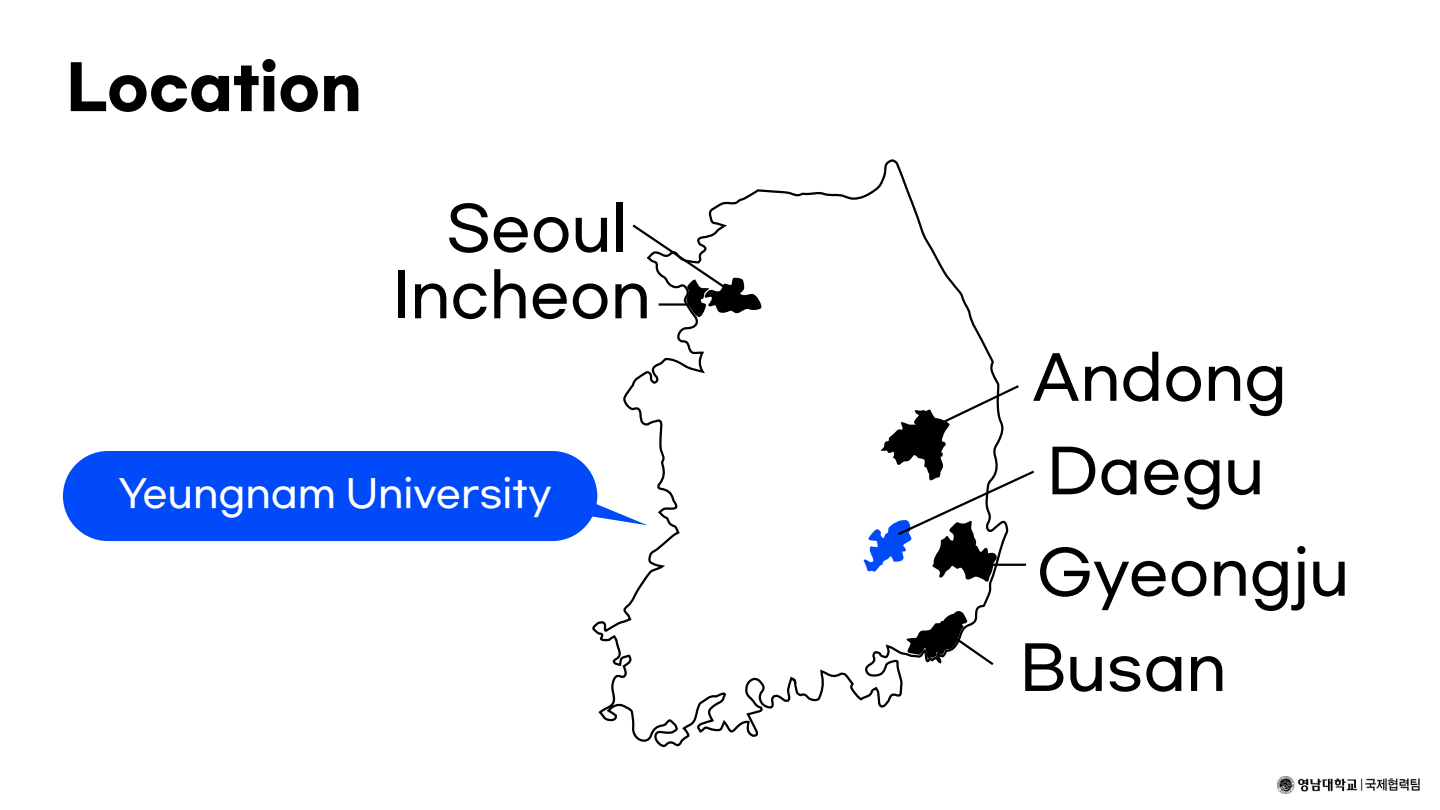
<style>
.page{position:relative;width:1440px;height:810px;background:#fff}
.page>*{position:absolute;margin:0;border:0;box-sizing:border-box;transform-origin:0 0}
.t1{font:700 60px "Gmarket Sans";color:#000}
.t2{font:500 59.47px/66.5px "Gmarket Sans";color:#000;text-align:center}
.t3{font:500 37.5px "Gmarket Sans";color:#fff}
</style>
<div class="page">
<img style="left:1277px;top:776px;width:142px;height:18px">
<svg style="left:593px;top:159px;width:406px;height:589px"></svg>
<svg style="left:630px;top:222px;width:133px;height:96px"></svg>
<hr style="left:659px;top:303px;width:32px;height:3px;background:#000">
<svg style="left:906px;top:611px;width:90px;height:56px"></svg>
<svg style="left:587px;top:491px;width:61px;height:34px"></svg>
<div style="left:63px;top:451px;width:534px;height:90px;background:#004af9;border-radius:45px"></div>
<svg style="left:862px;top:383px;width:172px;height:199px"></svg>
<p class="t1" style="left:66px;top:54px;width:297px">Location</p>
<p class="t2" style="left:394px;top:199px;width:258px">Seoul<br>Incheon</p>
<p class="t3" style="left:118px;top:474px;width:435px">Yeungnam University</p>
<p class="t2" style="left:1032px;top:348px;width:256px">Andong</p>
<p class="t2" style="left:1047px;top:441px;width:219px">Daegu</p>
<p class="t2" style="left:1020px;top:528px;width:331px;line-height:95.2px;text-align:left">Gyeongju<br>Busan</p>
</div>
